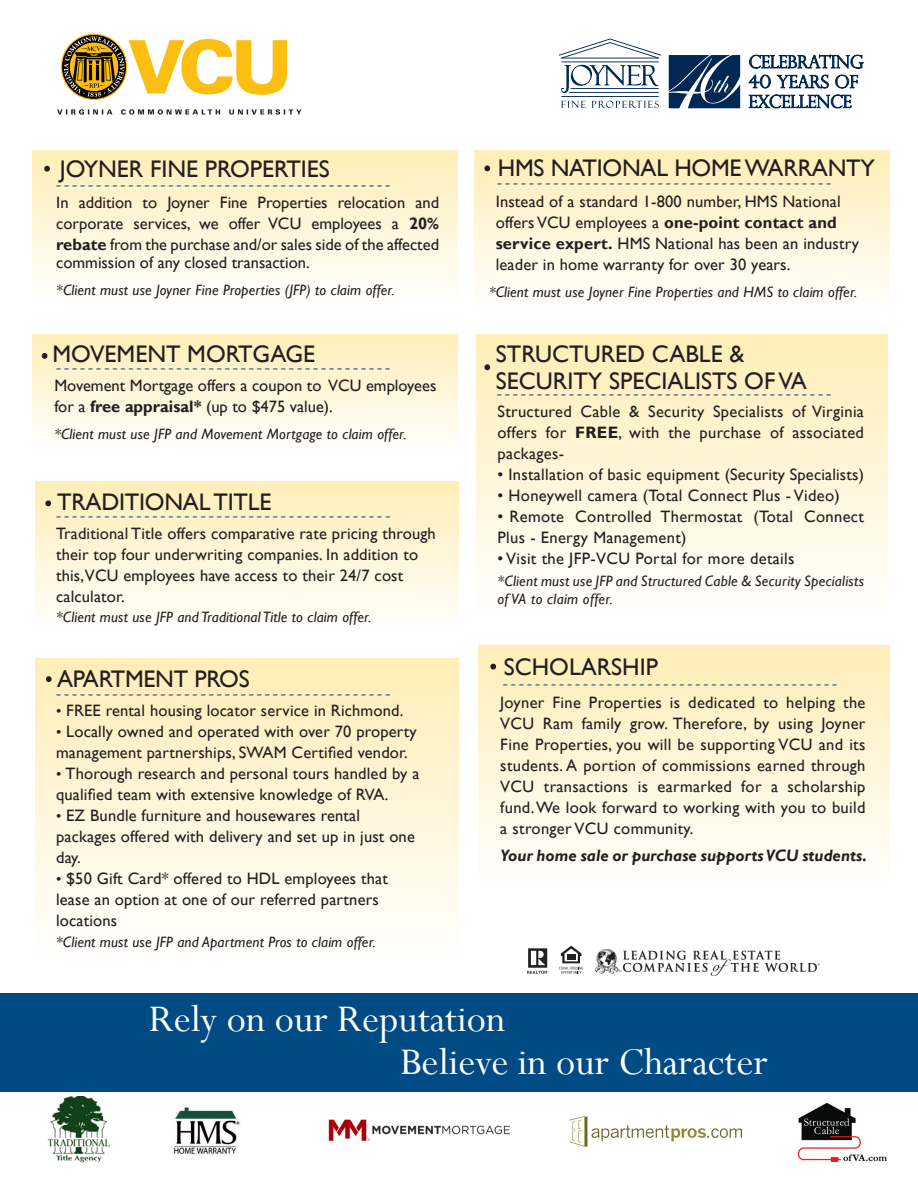
<style>
.page{position:relative;width:918px;height:1188px;background:#fff}
.page>*{position:absolute;margin:0;border:0;box-sizing:border-box;transform-origin:0 0}
.t1{font:51px "Minion Pro";color:#231f20}
.t2{font:42px "Perpetua";color:#fff}
.t3{font:24px "Gill Sans";color:#231f20}
.t4{font:18px "Minion Pro";color:#004b84}
.t5{font:16.5px/21px "Gill Sans";letter-spacing:.01em;color:#231f20}
.t6{font:italic 700 16.5px "Gill Sans";color:#231f20}
.t7{font:italic 15px/18px "Gill Sans";letter-spacing:.01em;color:#231f20}
.s1{font-weight:700}
.s2{font-size:15px}
</style>
<div class="page">
<div style="left:478px;top:645px;width:412px;height:238px;background:linear-gradient(to bottom,#ffedb6,#fffefd)"></div>
<div style="left:476px;top:335px;width:412px;height:281px;background:linear-gradient(to bottom,#ffeeb7,#fffefe)"></div>
<div style="left:474px;top:150px;width:416px;height:159px;background:linear-gradient(to bottom,#ffeeb6,#fffefe)"></div>
<div style="left:36px;top:481px;width:423px;height:149px;background:linear-gradient(to bottom,#ffeeb6,#fffefd)"></div>
<div style="left:32px;top:334px;width:426px;height:115px;background:linear-gradient(to bottom,#ffedb6,#fffefd)"></div>
<div style="left:32px;top:150px;width:426px;height:151px;background:linear-gradient(to bottom,#ffedb6,#fffefe)"></div>
<img style="left:328px;top:1119px;width:182px;height:22px">
<svg style="left:559px;top:946px;width:24px;height:28px"></svg>
<svg style="left:527px;top:948px;width:22px;height:26px"></svg>
<img style="left:798px;top:1104px;width:89px;height:57px">
<img style="left:595px;top:949px;width:224px;height:27px">
<svg style="left:669px;top:55px;width:71px;height:53px;background:#2c4d72"></svg>
<svg style="left:561px;top:101px;width:25px;height:7px"></svg>
<svg style="left:592px;top:101px;width:67px;height:7px"></svg>
<svg style="left:559px;top:39px;width:102px;height:20px"></svg>
<hr style="left:561px;top:61px;width:98px;height:1px;background:#002855">
<hr style="left:561px;top:96px;width:98px;height:1px;background:#002855">
<svg style="left:561px;top:65px;width:98px;height:28px"></svg>
<svg style="left:749px;top:95px;width:102px;height:13px"></svg>
<svg style="left:749px;top:75px;width:109px;height:13px"></svg>
<svg style="left:749px;top:55px;width:114px;height:13px"></svg>
<svg style="left:62px;top:35px;width:225px;height:64px"></svg>
<svg style="left:57px;top:109px;width:245px;height:6px"></svg>
<img style="left:174px;top:1107px;width:66px;height:47px">
<img style="left:569px;top:1116px;width:172px;height:31px">
<img style="left:47px;top:1097px;width:64px;height:66px">
<div style="left:0;top:993px;width:918px;height:99px;background:#004b84"></div>
<div style="left:36px;top:659px;width:423px;height:298px;background:linear-gradient(to bottom,#ffeeb7,#fffefe)"></div>
<p class="t3" style="left:60px;top:155px;width:272px">JOYNER FINE PROPERTIES</p>
<p class="t4" style="left:56px;top:172px;width:337px">------------------------------------------</p>
<p class="t1" style="left:41px;top:121px;width:13px">.</p>
<p class="t1" style="left:482px;top:120px;width:13px">.</p>
<p class="t3" style="left:498px;top:154px;width:379px">HMS NATIONAL HOME WARRANTY</p>
<p class="t4" style="left:497px;top:171px;width:337px">------------------------------------------</p>
<p class="t5" style="left:56px;top:192px;width:384px;text-align:justify">In addition to Joyner Fine Properties relocation and corporate services, we offer VCU employees a <span class="s1">20% rebate</span> from the purchase and/or sales side of the affected</p>
<p class="t5" style="left:56px;top:252px;width:255px">commission of any closed transaction.</p>
<p class="t7" style="left:56px;top:281px;width:340px">*Client must use Joyner Fine Properties (JFP) to claim offer.</p>
<p class="t5" style="left:496px;top:191px;width:365px">Instead of a standard 1-800 number, HMS National offers VCU employees a <span class="s1">one-point contact and service expert.</span> HMS National has been an industry leader in home warranty for over 30 years.</p>
<p class="t7" style="left:489px;top:283px;width:370px">*Client must use Joyner Fine Properties and HMS to claim offer.</p>
<p class="t3" style="left:53px;top:340px;width:264px">MOVEMENT MORTGAGE</p>
<p class="t3" style="left:496px;top:340px;width:250px">STRUCTURED CABLE &amp;</p>
<p class="t3" style="left:496px;top:367px;width:312px">SECURITY SPECIALISTS OF VA</p>
<p class="t1" style="left:39px;top:308px;width:13px">.</p>
<p class="t1" style="left:482px;top:319px;width:13px">.</p>
<p class="t4" style="left:56px;top:355px;width:337px">------------------------------------------</p>
<p class="t5" style="left:54px;top:376px;width:384px">Movement Mortgage offers a coupon to VCU employees for a <span class="s1">free appraisal*</span> (up to $475 value).</p>
<p class="t7" style="left:54px;top:426px;width:354px">*Client must use JFP and Movement Mortgage to claim offer.</p>
<p class="t4" style="left:496px;top:381px;width:337px">------------------------------------------</p>
<p class="t5" style="left:497px;top:401px;width:368px;text-align:justify">Structured Cable &amp; Security Specialists of Virginia offers for <span class="s1">FREE</span>, with the purchase of associated packages-</p>
<p class="t5" style="left:497px;top:464px;width:368px">• Installation of basic equipment (Security Specialists)</p>
<p class="t5" style="left:497px;top:485px;width:344px">• Honeywell camera (Total Connect Plus - Video)</p>
<p class="t5" style="left:497px;top:506px;width:368px">• Remote Controlled Thermostat (Total Connect<br>Plus - Energy Management)</p>
<p class="t5" style="left:497px;top:548px;width:299px">• Visit the JFP-VCU Portal for more details</p>
<p class="t7" style="left:497px;top:572px;width:368px">*Client must use JFP and Structured Cable &amp; Security Specialists of VA to claim offer.</p>
<p class="t3" style="left:57px;top:488px;width:216px">TRADITIONAL TITLE</p>
<p class="t1" style="left:42px;top:455px;width:13px">.</p>
<p class="t4" style="left:56px;top:504px;width:337px">------------------------------------------</p>
<p class="t5" style="left:56px;top:523px;width:381px">Traditional Title offers comparative rate pricing through their top four underwriting companies. In addition to this,VCU employees have access to their 24/7 cost calculator.</p>
<p class="t7" style="left:56px;top:608px;width:317px">*Client must use JFP and Traditional Title to claim offer.</p>
<p class="t1" style="left:43px;top:631px;width:13px">.</p>
<p class="t3" style="left:57px;top:665px;width:194px">APARTMENT PROS</p>
<p class="t4" style="left:56px;top:681px;width:337px">------------------------------------------</p>
<p class="t5" style="left:56px;top:701px;width:349px"><span class="s2">•</span> FREE rental housing locator service in Richmond.</p>
<p class="t5" style="left:56px;top:722px;width:362px"><span class="s2">•</span> Locally owned and operated with over 70 property management partnerships, SWAM Certified vendor.</p>
<p class="t5" style="left:56px;top:764px;width:365px"><span class="s2">•</span> Thorough research and personal tours handled by a qualified team with extensive knowledge of RVA.</p>
<p class="t5" style="left:56px;top:806px;width:360px"><span class="s2">•</span> EZ Bundle furniture and housewares rental packages offered with delivery and set up in just one day.</p>
<p class="t5" style="left:56px;top:869px;width:333px"><span class="s2">•</span> $50 Gift Card* offered to HDL employees that lease an option at one of our referred partners locations</p>
<p class="t7" style="left:56px;top:934px;width:321px">*Client must use JFP and Apartment Pros to claim offer.</p>
<p class="t3" style="left:504px;top:653px;width:156px">SCHOLARSHIP</p>
<p class="t4" style="left:502px;top:671px;width:337px">------------------------------------------</p>
<p class="t5" style="left:500px;top:692px;width:367px;text-align:justify">Joyner Fine Properties is dedicated to helping the VCU Ram family grow. Therefore, by using Joyner Fine Properties, you will be supporting VCU and its students. A portion of commissions earned through VCU transactions is earmarked for a scholarship fund. We look forward to working with you to build a stronger VCU community.</p>
<p class="t6" style="left:500px;top:846px;width:368px">Your home sale or purchase supports VCU students.</p>
<p class="t1" style="left:487px;top:618px;width:13px">.</p>
<p class="t2" style="left:149px;top:992px;width:358px">Rely on our Reputation</p>
<p class="t2" style="left:400px;top:1036px;width:369px">Believe in our Character</p>
</div>
